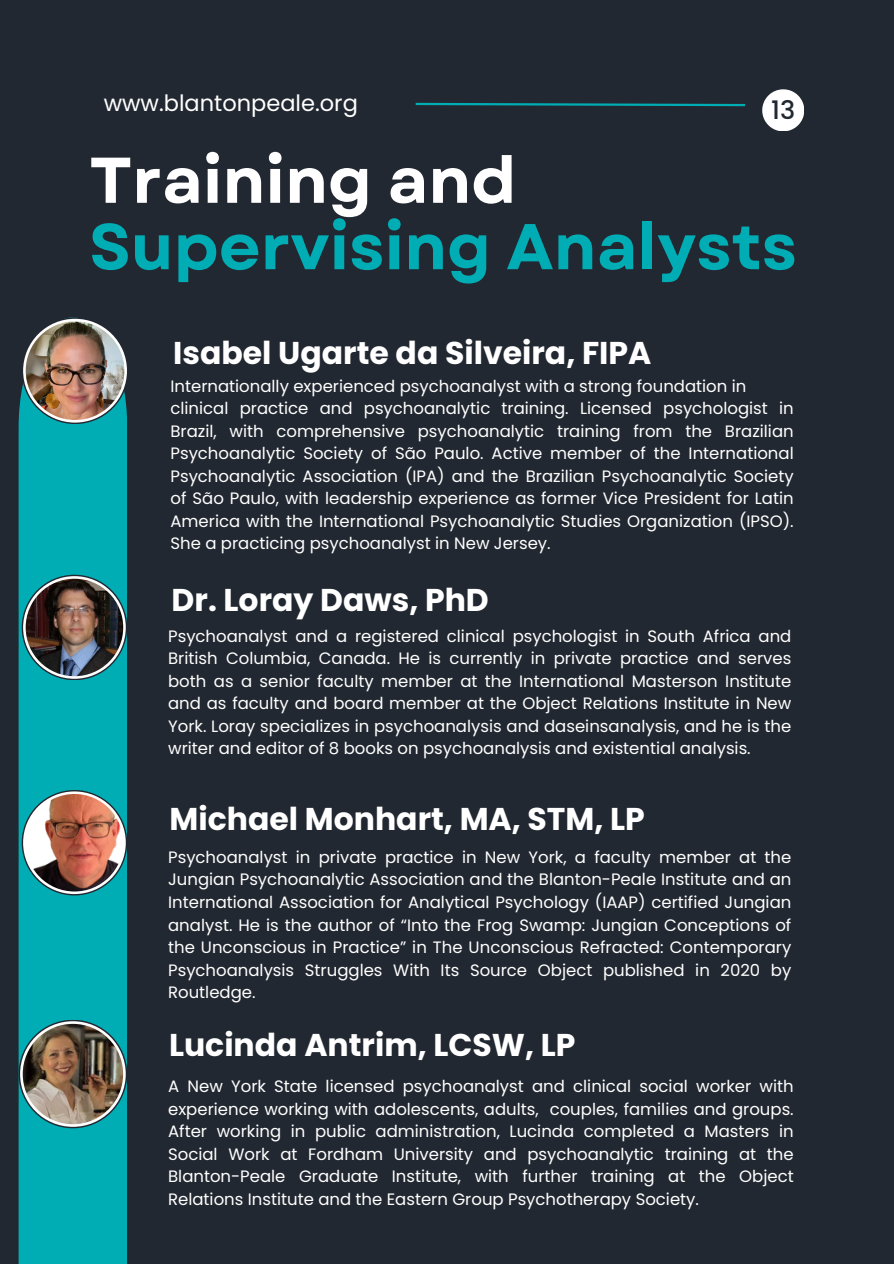
<style>
.page{position:relative;width:894px;height:1264px;background:#fff}
.page>*{position:absolute;margin:0;border:0;box-sizing:border-box;transform-origin:0 0}
.t1{font:700 64.5px/66.3px "Garet";color:#00adb5}
.t2{font:700 31.5px "Poppins";color:#fff}
.t3{font:500 25.5px "Poppins";color:#222831}
.t4{font:22.5px "Poppins";color:#fff}
.t5{font:16.5px/22.5px "Poppins";color:#fff;text-align:justify}
.s1{color:#fff}
</style>
<div class="page">
<div style="left:0;top:0;width:893px;height:1263px;background:#222831"></div>
<div style="left:19px;top:383px;width:108px;height:880px;background:#00adb5"></div>
<svg style="left:22px;top:574px;width:105px;height:106px"></svg>
<svg style="left:23px;top:576px;width:103px;height:102px"></svg>
<img style="left:26px;top:578px;width:97px;height:98px;border-radius:50%">
<svg style="left:22px;top:790px;width:105px;height:105px"></svg>
<svg style="left:23px;top:791px;width:103px;height:103px"></svg>
<img style="left:26px;top:794px;width:97px;height:97px;border-radius:50%">
<svg style="left:415px;top:102px;width:331px;height:5px"></svg>
<svg style="left:762px;top:89px;width:41px;height:42px"></svg>
<svg style="left:19px;top:1019px;width:108px;height:109px"></svg>
<svg style="left:20px;top:1021px;width:106px;height:105px"></svg>
<img style="left:23px;top:1023px;width:100px;height:101px;border-radius:50%">
<svg style="left:22px;top:317px;width:106px;height:107px"></svg>
<svg style="left:23px;top:319px;width:104px;height:103px"></svg>
<img style="left:26px;top:321px;width:98px;height:99px;border-radius:50%">
<p class="t4" style="left:104px;top:87px;width:256px">www.blantonpeale.org</p>
<p class="t3" style="left:771px;top:92px;width:26px">13</p>
<p class="t1" style="left:89px;top:147px;width:709px"><span class="s1">Training and<br></span>Supervising Analysts</p>
<h2 class="t2" style="left:173px;top:330px;width:479px">Isabel Ugarte da Silveira, FIPA</h2>
<h2 class="t5" style="left:170px;top:375px;width:577px">Internationally experienced psychoanalyst with a strong foundation in</h2>
<p class="t5" style="left:170px;top:397px;width:624px">clinical practice and psychoanalytic training. Licensed psychologist in Brazil, with comprehensive psychoanalytic training from the Brazilian Psychoanalytic Society of São Paulo. Active member of the International Psychoanalytic Association (IPA) and the Brazilian Psychoanalytic Society of São Paulo, with leadership experience as former Vice President for Latin America with the International Psychoanalytic Studies Organization (IPSO).<br>She a practicing psychoanalyst in New Jersey.</p>
<p class="t2" style="left:171px;top:578px;width:318px">Dr. Loray Daws, PhD</p>
<h1 class="t5" style="left:168px;top:624px;width:624px">Psychoanalyst and a registered clinical psychologist in South Africa and British Columbia, Canada. He is currently in private practice and serves both as a senior faculty member at the International Masterson Institute and as faculty and board member at the Object Relations Institute in New York. Loray specializes in psychoanalysis and daseinsanalysis, and he is the writer and editor of 8 books on psychoanalysis and existential analysis.</h1>
<p class="t2" style="left:169px;top:797px;width:476px">Michael Monhart, MA, STM, LP</p>
<p class="t5" style="left:168px;top:846px;width:624px">Psychoanalyst in private practice in New York, a faculty member at the Jungian Psychoanalytic Association and the Blanton-Peale Institute and an International Association for Analytical Psychology (IAAP) certified Jungian analyst. He is the author of “Into the Frog Swamp: Jungian Conceptions of the Unconscious in Practice” in The Unconscious Refracted: Contemporary Psychoanalysis Struggles With Its Source Object published in 2020 by Routledge.</p>
<p class="t2" style="left:169px;top:1023px;width:408px">Lucinda Antrim, LCSW, LP</p>
<p class="t5" style="left:168px;top:1075px;width:627px">A New York State licensed psychoanalyst and clinical social worker with experience working with adolescents, adults, couples, families and groups.<br>After working in public administration, Lucinda completed a Masters in Social Work at Fordham University and psychoanalytic training at the Blanton-Peale Graduate Institute, with further training at the Object Relations Institute and the Eastern Group Psychotherapy Society.</p>
</div>
